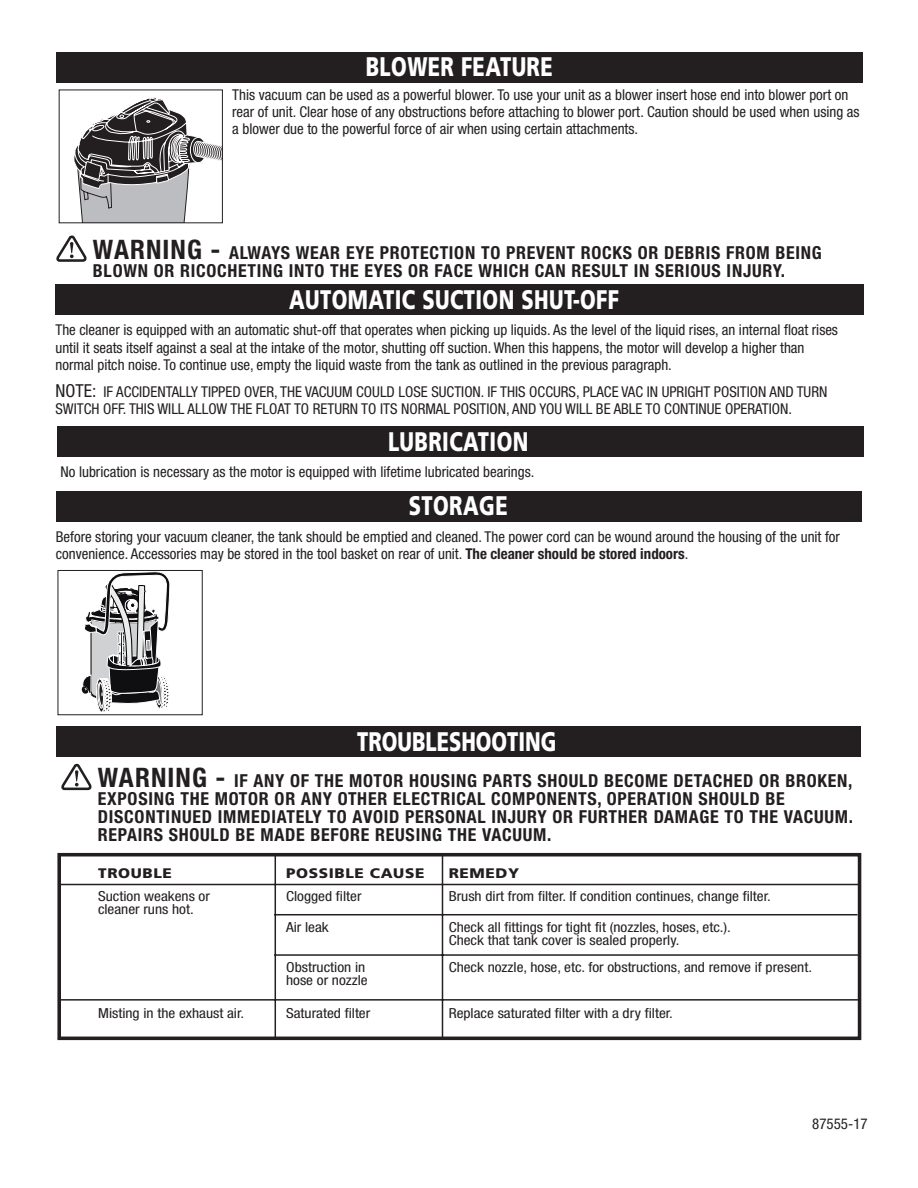
<style>
.page{position:relative;width:918px;height:1188px;background:#fff}
.page>*{position:absolute;margin:0;border:0;box-sizing:border-box;transform-origin:0 0}
.t1{font:900 26.85px "Frutiger";letter-spacing:.02em;color:#fff;scale:.75 1}
.t2{font:900 26.85px "Frutiger";color:#fff;scale:.75 1}
.t3{font:700 condensed 17.85px/17.9px "Helvetica Neue";letter-spacing:.04em;color:#231f20}
.t4{font:condensed 15px/17.1px "Helvetica Neue";color:#231f20}
.t5{font:condensed 13.8px/13.2px "Helvetica Neue";color:#231f20;scale:1.11 1}
.t6{font:900 13.8px "Frutiger";letter-spacing:.04em;color:#231f20;scale:1.11 1}
.s1{font-size:26.85px}
.s2{font-size:17.85px}
.s3{font-weight:700}
</style>
<div class="page">
<div style="left:59px;top:90px;width:164px;height:133px;border:1px solid #231f20"></div>
<svg style="left:56px;top:97px;width:166px;height:165px"></svg>
<div style="left:56px;top:52px;width:807px;height:31px;background:#231f20"></div>
<div style="left:58px;top:426px;width:806px;height:31px;background:#231f20"></div>
<div style="left:56px;top:284px;width:808px;height:31px;background:#231f20"></div>
<div style="left:56px;top:491px;width:806px;height:31px;background:#231f20"></div>
<div style="left:58px;top:570px;width:145px;height:145px;border:1px solid #231f20"></div>
<div style="left:57px;top:853px;width:804px;height:187px;border:4px solid #231f20"></div>
<div style="left:56px;top:727px;width:804px;height:30px;background:#231f20"></div>
<svg style="left:61px;top:763px;width:31px;height:28px"></svg>
<hr style="left:275px;top:854px;width:1px;height:185px;background:#231f20">
<hr style="left:442px;top:853px;width:1px;height:186px;background:#231f20">
<hr style="left:58px;top:884px;width:802px;height:1px;background:#231f20">
<hr style="left:274px;top:914px;width:584px;height:1px;background:#231f20">
<hr style="left:274px;top:954px;width:586px;height:2px;background:#231f20">
<hr style="left:58px;top:999px;width:801px;height:2px;background:#231f20">
<svg style="left:81px;top:571px;width:89px;height:141px"></svg>
<p class="t1" style="left:366px;top:51px;width:251px">BLOWER FEATURE</p>
<p class="t4" style="left:232px;top:86px;width:629px">This vacuum can be used as a powerful blower. To use your unit as a blower insert hose end into blower port on rear of unit. Clear hose of any obstructions before attaching to blower port. Caution should be used when using as a blower due to the powerful force of air when using certain attachments.</p>
<p class="t3" style="left:93px;top:243px;width:730px"><span class="s1">WARNING -</span> ALWAYS WEAR EYE PROTECTION TO PREVENT ROCKS OR DEBRIS FROM BEING<br>BLOWN OR RICOCHETING INTO THE EYES OR FACE WHICH CAN RESULT IN SERIOUS INJURY.</p>
<p class="t1" style="left:289px;top:283px;width:441px">AUTOMATIC SUCTION SHUT-OFF</p>
<p class="t4" style="left:56px;top:321px;width:784px">The cleaner is equipped with an automatic shut-off that operates when picking up liquids. As the level of the liquid rises, an internal float rises until it seats itself against a seal at the intake of the motor, shutting off suction. When this happens, the motor will develop a higher than normal pitch noise. To continue use, empty the liquid waste from the tank as outlined in the previous paragraph.</p>
<p class="t4" style="left:56px;top:383px;width:773px"><span class="s2">NOTE:</span> IF ACCIDENTALLY TIPPED OVER, THE VACUUM COULD LOSE SUCTION. IF THIS OCCURS, PLACE VAC IN UPRIGHT POSITION AND TURN<br>SWITCH OFF. THIS WILL ALLOW THE FLOAT TO RETURN TO ITS NORMAL POSITION, AND YOU WILL BE ABLE TO CONTINUE OPERATION.</p>
<p class="t1" style="left:388px;top:425px;width:189px">LUBRICATION</p>
<p class="t4" style="left:61px;top:463px;width:475px">No lubrication is necessary as the motor is equipped with lifetime lubricated bearings.</p>
<p class="t1" style="left:409px;top:490px;width:133px">STORAGE</p>
<p class="t4" style="left:56px;top:528px;width:786px">Before storing your vacuum cleaner, the tank should be emptied and cleaned. The power cord can be wound around the housing of the unit for convenience. Accessories may be stored in the tool basket on rear of unit. <span class="s3">The cleaner should be stored indoors</span>.</p>
<p class="t2" style="left:357px;top:725px;width:267px">TROUBLESHOOTING</p>
<p class="t3" style="left:98px;top:771px;width:757px"><span class="s1">WARNING -</span> IF ANY OF THE MOTOR HOUSING PARTS SHOULD BECOME DETACHED OR BROKEN, EXPOSING THE MOTOR OR ANY OTHER ELECTRICAL COMPONENTS, OPERATION SHOULD BE DISCONTINUED IMMEDIATELY TO AVOID PERSONAL INJURY OR FURTHER DAMAGE TO THE VACUUM.<br>REPAIRS SHOULD BE MADE BEFORE REUSING THE VACUUM.</p>
<p class="t6" style="left:98px;top:865px;width:68px">TROUBLE</p>
<p class="t6" style="left:286px;top:865px;width:126px">POSSIBLE CAUSE</p>
<p class="t6" style="left:449px;top:865px;width:65px">REMEDY</p>
<p class="t5" style="left:98px;top:890px;width:102px">Suction weakens or cleaner runs hot.</p>
<p class="t5" style="left:286px;top:890px;width:69px">Clogged filter</p>
<p class="t5" style="left:449px;top:890px;width:292px">Brush dirt from filter. If condition continues, change filter.</p>
<p class="t5" style="left:286px;top:920px;width:40px">Air leak</p>
<p class="t5" style="left:449px;top:920px;width:256px">Check all fittings for tight fit (nozzles, hoses, etc.).<br>Check that tank cover is sealed properly.</p>
<p class="t5" style="left:286px;top:960px;width:75px">Obstruction in hose or nozzle</p>
<p class="t5" style="left:449px;top:960px;width:329px">Check nozzle, hose, etc. for obstructions, and remove if present.</p>
<p class="t5" style="left:98px;top:1006px;width:133px">Misting in the exhaust air.</p>
<p class="t5" style="left:286px;top:1006px;width:77px">Saturated filter</p>
<p class="t5" style="left:449px;top:1006px;width:203px">Replace saturated filter with a dry filter.</p>
<p class="t4" style="left:812px;top:1115px;width:57px">87555-17</p>
</div>
